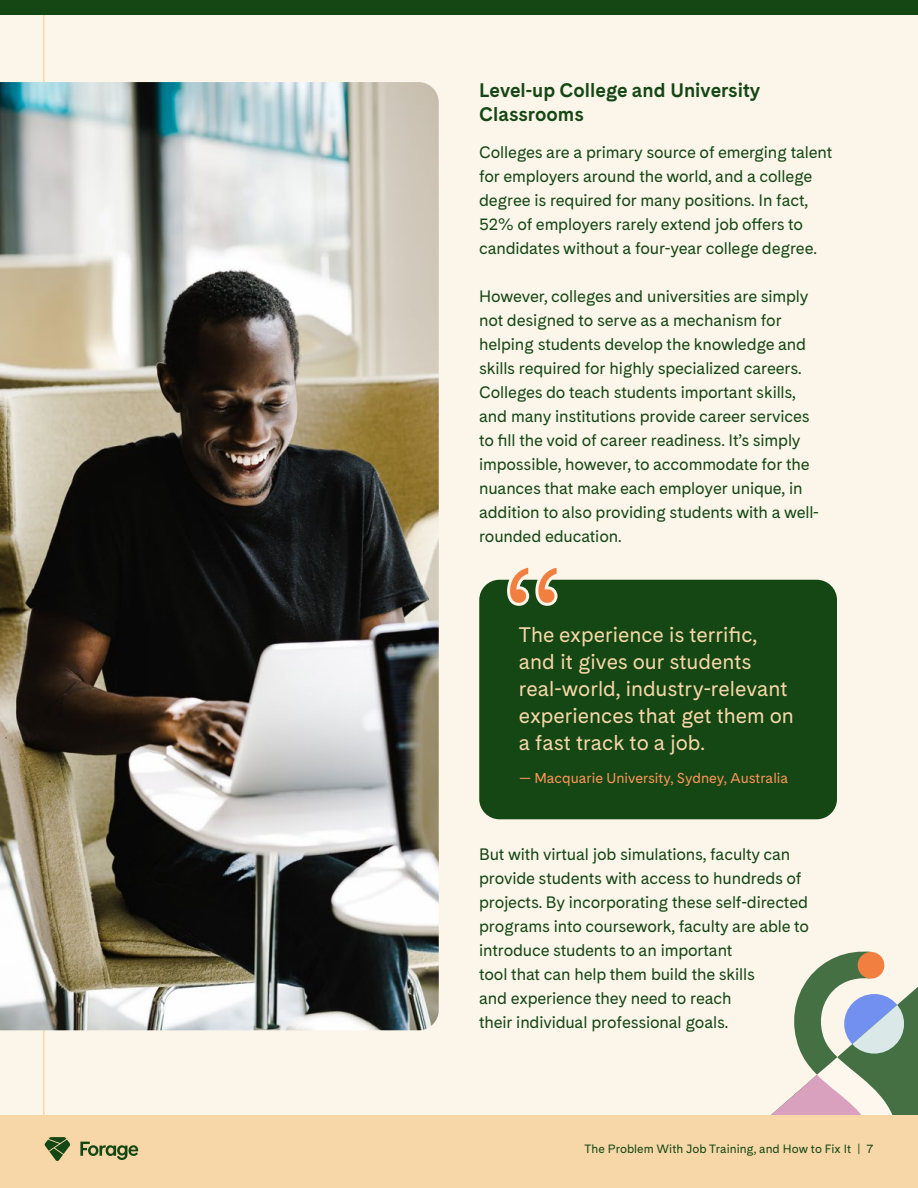
<style>
.page{position:relative;width:918px;height:1188px;background:#fff}
.page>*{position:absolute;margin:0;border:0;box-sizing:border-box;transform-origin:0 0}
.t1{font:21px/27px "Cadiz";color:#f7d7a7}
.t2{font:700 19.5px/24px "Cadiz";color:#144714}
.t3{font:16.5px/24px "Cadiz";letter-spacing:-.01em;color:#144714}
.t4{font:14.25px "Cadiz";color:#ff9457}
.t5{font:12px "Cadiz";color:#144714}
</style>
<div class="page">
<div style="left:0;top:1113px;width:918px;height:75px;background:#f7d7a7"></div>
<svg style="left:80px;top:1142px;width:59px;height:18px"></svg>
<svg style="left:45px;top:1137px;width:25px;height:24px"></svg>
<div style="left:0;top:0;width:918px;height:1115px;background:#fcf5ea"></div>
<hr style="left:43px;top:15px;width:2px;height:1107px;background:#f7d7a7">
<img style="left:0;top:82px;width:439px;height:948px">
<div style="left:0;top:0;width:918px;height:14px;background:#144714"></div>
<div style="left:479px;top:580px;width:358px;height:239px;background:#144714;border-radius:20px"></div>
<svg style="left:506px;top:567px;width:56px;height:39px"></svg>
<svg style="left:771px;top:951px;width:147px;height:164px"></svg>
<svg style="left:844px;top:994px;width:60px;height:60px;background:#a3bae9"></svg>
<p class="t2" style="left:479px;top:77px;width:283px">Level-up College and University<br>Classrooms</p>
<p class="t3" style="left:479px;top:140px;width:355px">Colleges are a primary source of emerging talent for employers around the world, and a college degree is required for many positions. In fact, 52% of employers rarely extend job offers to candidates without a four-year college degree.</p>
<p class="t3" style="left:479px;top:284px;width:341px">However, colleges and universities are simply not designed to serve as a mechanism for helping students develop the knowledge and skills required for highly specialized careers.<br>Colleges do teach students important skills, and many institutions provide career services to fill the void of career readiness. It’s simply impossible, however, to accommodate for the nuances that make each employer unique, in addition to also providing students with a well&shy;rounded education.</p>
<p class="t1" style="left:519px;top:620px;width:277px">The experience is terrific, and it gives our students real-world, industry-relevant experiences that get them on a fast track to a job.</p>
<p class="t4" style="left:519px;top:768px;width:270px">— Macquarie University, Sydney, Australia</p>
<p class="t3" style="left:479px;top:842px;width:332px">But with virtual job simulations, faculty can provide students with access to hundreds of projects. By incorporating these self-directed programs into coursework, faculty are able to introduce students to an important<br>tool that can help them build the skills<br>and experience they need to reach<br>their individual professional goals.</p>
<p class="t5" style="left:585px;top:1141px;width:290px">The Problem With Job Training, and How to Fix It | 7</p>
</div>
